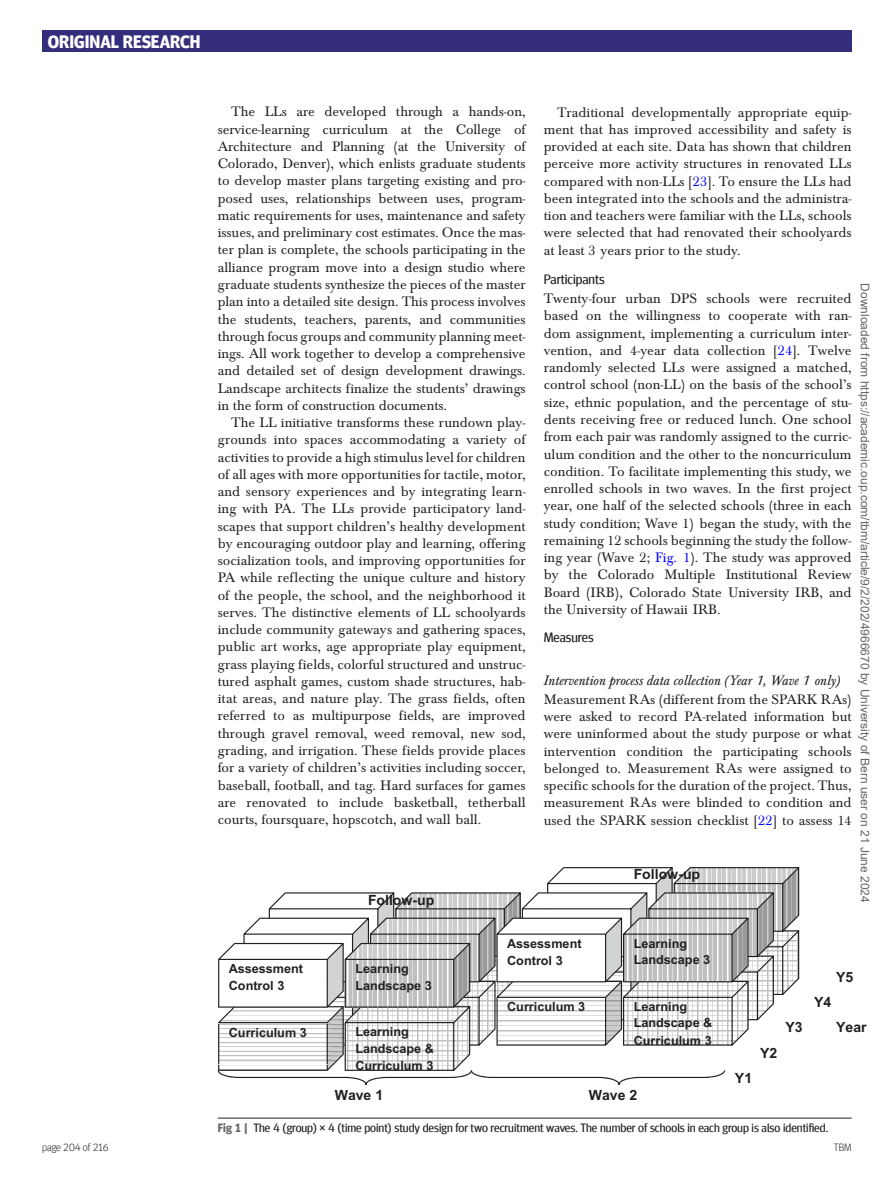
<style>
.page{position:relative;width:894px;height:1186px;background:#fff}
.page>*{position:absolute;margin:0;border:0;box-sizing:border-box;transform-origin:0 0}
.t1{font:700 18px "Meta Headline Offc";color:#fff}
.t2{font:14.25px/17.2px "Baskerville EF";color:#231f20;text-align:justify}
.t3{font:italic 14.25px "Baskerville EF";color:#231f20}
.t4{font:700 14.1px "Arial";color:#231f20}
.t5{font:13.5px "Meta Headline Offc";color:#231f20}
.t6{font:700 12.6px/17px "Arial";color:#231f20}
.t7{font:12px "Meta Headline Offc";color:#231f20}
.t8{font:12px "Arial";color:#666}
.t9{font:300 10.5px "Meta Headline Offc";color:#231f20}
.s1{color:#00f}
.s2{font-weight:700;color:#6b6a68}
</style>
<div class="page">
<div style="left:42px;top:30px;width:809px;height:21px;background:#332d7b"></div>
<hr style="left:218px;top:1118px;width:633px;height:1px;background:#231f20">
<svg style="left:218px;top:867px;width:580px;height:218px"></svg>
<p class="t1" style="left:48px;top:31px;width:154px">ORIGINAL RESEARCH</p>
<p class="t2" style="left:218px;top:103px;width:309px;text-indent:13px">The LLs are developed through a hands-on, service-learning curriculum at the College of Architecture and Planning (at the University of Colorado, Denver), which enlists graduate students to develop master plans targeting existing and pro&shy;posed uses, relationships between uses, program&shy;matic requirements for uses, maintenance and safety issues, and preliminary cost estimates. Once the mas&shy;ter plan is complete, the schools participating in the alliance program move into a design studio where graduate students synthesize the pieces of the master plan into a detailed site design. This process involves the students, teachers, parents, and communities through focus groups and community planning meet&shy;ings. All work together to develop a comprehensive and detailed set of design development drawings.<br>Landscape architects finalize the students’ drawings in the form of construction documents.</p>
<p class="t2" style="left:218px;top:414px;width:309px;text-indent:14px">The LL initiative transforms these rundown play&shy;grounds into spaces accommodating a variety of activities to provide a high stimulus level for children of all ages with more opportunities for tactile, motor, and sensory experiences and by integrating learn&shy;ing with PA. The LLs provide participatory land&shy;scapes that support children’s healthy development by encouraging outdoor play and learning, offering socialization tools, and improving opportunities for PA while reflecting the unique culture and history of the people, the school, and the neighborhood it serves. The distinctive elements of LL schoolyards include community gateways and gathering spaces, public art works, age appropriate play equipment, grass playing fields, colorful structured and unstruc&shy;tured asphalt games, custom shade structures, hab&shy;itat areas, and nature play. The grass fields, often referred to as multipurpose fields, are improved through gravel removal, weed removal, new sod, grading, and irrigation. These fields provide places for a variety of children’s activities including soccer, baseball, football, and tag. Hard surfaces for games are renovated to include basketball, tetherball courts, foursquare, hopscotch, and wall ball.</p>
<p class="t4" style="left:368px;top:890px;width:68px">Follow-up</p>
<p class="t2" style="left:543px;top:104px;width:309px;text-indent:13px">Traditional developmentally appropriate equip&shy;ment that has improved accessibility and safety is provided at each site. Data has shown that children perceive more activity structures in renovated LLs compared with non-LLs [<span class="s1">23</span>]. To ensure the LLs had been integrated into the schools and the administra&shy;tion and teachers were familiar with the LLs, schools were selected that had renovated their schoolyards at least 3 years prior to the study.</p>
<p class="t5" style="left:543px;top:272px;width:62px">Participants</p>
<p class="t2" style="left:543px;top:290px;width:309px">Twenty-four urban DPS schools were recruited based on the willingness to cooperate with ran&shy;dom assignment, implementing a curriculum inter&shy;vention, and 4-year data collection [<span class="s1">24</span>]. Twelve randomly selected LLs were assigned a matched, control school (non-LL) on the basis of the school’s size, ethnic population, and the percentage of stu&shy;dents receiving free or reduced lunch. One school from each pair was randomly assigned to the curric&shy;ulum condition and the other to the noncurriculum condition. To facilitate implementing this study, we enrolled schools in two waves. In the first project year, one half of the selected schools (three in each study condition; Wave 1) began the study, with the remaining 12 schools beginning the study the follow&shy;ing year (Wave 2; <span class="s1">Fig. 1</span>). The study was approved by the Colorado Multiple Institutional Review Board (IRB), Colorado State University IRB, and the University of Hawaii IRB.</p>
<p class="t5" style="left:543px;top:630px;width:51px">Measures</p>
<p class="t3" style="left:543px;top:673px;width:298px">Intervention process data collection (Year 1, Wave 1 only)</p>
<p class="t2" style="left:543px;top:691px;width:309px">Measurement RAs (different from the SPARK RAs) were asked to record PA-related information but were uninformed about the study purpose or what intervention condition the participating schools belonged to. Measurement RAs were assigned to specific schools for the duration of the project. Thus, measurement RAs were blinded to condition and used the SPARK session checklist [<span class="s1">22</span>] to assess 14</p>
<p class="t8" style="left:869px;top:283px;width:621px;rotate:90deg">Downloaded from https://academic.oup.com/tbm/article/9/2/202/4966670 by University of Bern user on 21 June 2024</p>
<p class="t4" style="left:633px;top:864px;width:68px">Follow-up</p>
<p class="t6" style="left:507px;top:935px;width:76px">Assessment<br>Control 3</p>
<p class="t6" style="left:633px;top:935px;width:78px">Learning<br>Landscape 3</p>
<p class="t6" style="left:633px;top:998px;width:80px">Learning<br>Landscape &amp;<br>Curriculum 3</p>
<p class="t6" style="left:229px;top:960px;width:76px">Assessment<br>Control 3</p>
<p class="t6" style="left:355px;top:960px;width:78px">Learning<br>Landscape 3</p>
<p class="t4" style="left:835px;top:967px;width:19px">Y5</p>
<p class="t6" style="left:507px;top:998px;width:79px">Curriculum 3</p>
<p class="t4" style="left:813px;top:992px;width:19px">Y4</p>
<p class="t6" style="left:229px;top:1024px;width:79px">Curriculum 3</p>
<p class="t4" style="left:785px;top:1017px;width:19px">Y3</p>
<p class="t4" style="left:835px;top:1017px;width:32px">Year</p>
<p class="t6" style="left:355px;top:1023px;width:80px">Learning<br>Landscape &amp;<br>Curriculum 3</p>
<p class="t4" style="left:760px;top:1043px;width:19px">Y2</p>
<p class="t4" style="left:734px;top:1068px;width:19px">Y1</p>
<p class="t4" style="left:334px;top:1085px;width:50px">Wave 1</p>
<p class="t4" style="left:588px;top:1085px;width:50px">Wave 2</p>
<p class="t7" style="left:218px;top:1121px;width:611px"><span class="s2">Fig 1 |</span> The 4 (group) × 4 (time point) study design for two recruitment waves. The number of schools in each group is also identified.</p>
<p class="t9" style="left:42px;top:1141px;width:68px">page 204 of 216</p>
<p class="t9" style="left:833px;top:1141px;width:19px">TBM</p>
</div>
